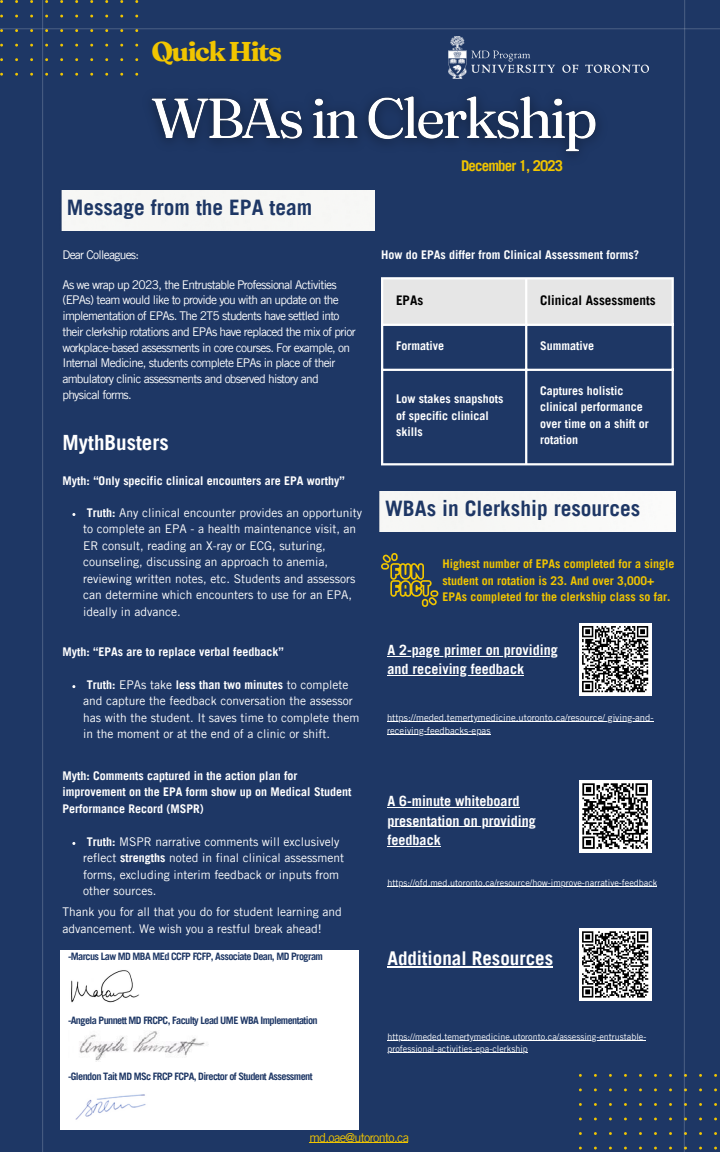
<style>
.page{position:relative;width:720px;height:1152px;background:#1e3765}
.page>*{position:absolute;margin:0;border:0;box-sizing:border-box;transform-origin:0 0}
.t1{font:700 27.2px "Fraunces 9 pt";letter-spacing:-.06em;color:#f1c500}
.t2{font:700 21.4px "Trade Gothic LT Pro";color:#1e3765}
.t3{font:700 21px "Trade Gothic LT Pro";color:#fff}
.t4{font:700 19px "Trade Gothic LT Pro";color:#fff}
.t5{font:700 14.9px "Trade Gothic LT Pro";letter-spacing:-.06em;color:#f1c500}
.t6{font:700 14.1px/19.5px "Trade Gothic LT Pro";color:#fff}
.t7{font:700 13.3px "Trade Gothic LT Pro";color:#000}
.t8{font:12.5px "Trade Gothic LT Pro";letter-spacing:-.06em;color:#f1c500}
.t9{font:12px/16.5px "Trade Gothic LT Pro";color:#fff}
.t10{font:12px/15.8px "Trade Gothic LT Pro";letter-spacing:-.06em;color:#fff}
.t11{font:700 12px/16.5px "Trade Gothic LT Pro";color:#fff}
.t12{font:700 12px/16.5px "Trade Gothic LT Pro";color:#f1c500}
.t13{font:700 10.3px "Trade Gothic LT Pro";letter-spacing:-.06em;color:#1e3765}
.t14{font:9.5px/12.8px "Trade Gothic LT Pro";color:#fff}
.t15{font:9px/12px "Trade Gothic LT Pro";color:#fff}
.s1{font-weight:700}
</style>
<div class="page">
<svg style="left:0;top:0;width:138px;height:76px"></svg>
<hr style="left:42px;top:0;width:1px;height:1152px;background:#fff">
<hr style="left:0;top:28px;width:720px;height:1px;background:#fff">
<div style="left:61px;top:191px;width:314px;height:39px;background:#f6f6f4"></div>
<div style="left:60px;top:950px;width:299px;height:180px;background:#fff"></div>
<img style="left:71px;top:970px;width:68px;height:33px">
<img style="left:79px;top:1031px;width:126px;height:30px">
<img style="left:75px;top:1094px;width:71px;height:26px">
<svg style="left:381px;top:0;width:336px;height:1152px"></svg>
<hr style="left:381px;top:279px;width:2px;height:184px;background:#fff">
<hr style="left:525px;top:279px;width:2px;height:184px;background:#fff">
<hr style="left:672px;top:279px;width:2px;height:184px;background:#fff">
<hr style="left:381px;top:277px;width:293px;height:2px;background:#fff">
<hr style="left:381px;top:324px;width:293px;height:2px;background:#fff">
<hr style="left:381px;top:369px;width:293px;height:2px;background:#fff">
<hr style="left:381px;top:463px;width:293px;height:2px;background:#fff">
<img style="left:151px;top:79px;width:463px;height:94px">
<hr style="left:310px;top:1142px;width:98px;height:1px;background:#f1c500">
<hr style="left:387px;top:656px;width:171px;height:1px;background:#fff">
<hr style="left:387px;top:675px;width:137px;height:1px;background:#fff">
<hr style="left:387px;top:722px;width:267px;height:1px;background:#fff">
<hr style="left:387px;top:734px;width:104px;height:1px;background:#fff">
<hr style="left:387px;top:807px;width:132px;height:1px;background:#fff">
<hr style="left:387px;top:826px;width:149px;height:1px;background:#fff">
<hr style="left:387px;top:846px;width:54px;height:1px;background:#fff">
<hr style="left:387px;top:886px;width:270px;height:1px;background:#fff">
<hr style="left:387px;top:966px;width:166px;height:2px;background:#fff">
<hr style="left:387px;top:1041px;width:259px;height:1px;background:#fff">
<hr style="left:387px;top:1053px;width:141px;height:1px;background:#fff">
<p class="t1" style="left:151px;top:34px;width:132px">QuickHits</p>
<p class="t2" style="left:67px;top:200px;width:247px">Message from the EPA team</p>
<p class="t10" style="left:62px;top:248px;width:78px">Dear Colleagues:</p>
<p class="t10" style="left:62px;top:278px;width:295px">As we wrap up 2023, the Entrustable Professional Activities (EPAs) team would like to provide you with an update on the implementation of EPAs. The 2T5 students have settled into their clerkship rotations and EPAs have replaced the mix of prior workplace-based assessments in core courses. For example, on Internal Medicine, students complete EPAs in place of their ambulatory clinic assessments and observed history and physical forms.</p>
<p class="t3" style="left:63px;top:435px;width:108px">MythBusters</p>
<p class="t11" style="left:63px;top:474px;width:284px">Myth: “Only specific clinical encounters are EPA worthy”</p>
<p class="t9" style="left:83px;top:506px;width:281px;text-indent:4px"><span class="s1">Truth:</span> Any clinical encounter provides an opportunity to complete an EPA - a health maintenance visit, an ER consult, reading an X-ray or ECG, suturing, counseling, discussing an approach to anemia, reviewing written notes, etc. Students and assessors can determine which encounters to use for an EPA, ideally in advance.</p>
<p class="t5" style="left:461px;top:160px;width:104px">December 1, 2023</p>
<p class="t11" style="left:381px;top:248px;width:260px">How do EPAs differ from Clinical Assessment forms?</p>
<p class="t7" style="left:396px;top:295px;width:29px">EPAs</p>
<p class="t7" style="left:540px;top:295px;width:117px">Clinical Assessments</p>
<p class="t11" style="left:396px;top:339px;width:49px">Formative</p>
<p class="t11" style="left:540px;top:339px;width:56px">Summative</p>
<p class="t11" style="left:396px;top:392px;width:109px">Low stakes snapshots of specific clinical skills</p>
<p class="t11" style="left:540px;top:384px;width:110px">Captures holistic clinical performance over time on a shift or rotation</p>
<p class="t2" style="left:385px;top:501px;width:257px">WBAs in Clerkship resources</p>
<p class="t12" style="left:442px;top:557px;width:234px">Highest number of EPAs completed for a single</p>
<p class="t12" style="left:442px;top:574px;width:230px">student on rotation is 23. And over 3,000+<br>EPAs completed for the clerkship class so far.</p>
<p class="t11" style="left:63px;top:645px;width:223px">Myth: “EPAs are to replace verbal feedback”</p>
<p class="t6" style="left:387px;top:642px;width:172px">A 2-page primer on providing and receiving feedback</p>
<p class="t14" style="left:387px;top:712px;width:268px">https://meded.temertymedicine.utoronto.ca/resource/ giving-and&shy;receiving-feedbacks-epas</p>
<p class="t9" style="left:83px;top:678px;width:278px;text-indent:4px"><span class="s1">Truth:</span> EPAs take <span class="s1">less than two minutes</span> to complete and capture the feedback conversation the assessor has with the student. It saves time to complete them in the moment or at the end of a clinic or shift.</p>
<p class="t11" style="left:63px;top:769px;width:290px">Myth: Comments captured in the action plan for improvement on the EPA form show up on Medical Student<br>Performance Record (MSPR)</p>
<p class="t9" style="left:83px;top:835px;width:263px;text-indent:4px"><span class="s1">Truth:</span> MSPR narrative comments will exclusively reflect <span class="s1">strengths</span> noted in final clinical assessment forms, excluding interim feedback or inputs from other sources.</p>
<p class="t9" style="left:63px;top:906px;width:281px">Thank you for all that you do for student learning and</p>
<p class="t9" style="left:63px;top:922px;width:261px">advancement. We wish you a restful break ahead!</p>
<p class="t13" style="left:68px;top:953px;width:256px">-Marcus Law MD MBA MEd CCFP FCFP, Associate Dean, MD Program</p>
<p class="t13" style="left:68px;top:1017px;width:251px">-Angela Punnett MD FRCPC, Faculty Lead UME WBA Implementation</p>
<p class="t13" style="left:68px;top:1073px;width:246px">-Glendon Tait MD MSc FRCP FCPA, Director of Student Assessment</p>
<p class="t6" style="left:387px;top:793px;width:150px">A 6-minute whiteboard presentation on providing feedback</p>
<p class="t15" style="left:387px;top:878px;width:271px">https://ofd.med.utoronto.ca/resource/how-improve-narrative-feedback</p>
<p class="t4" style="left:387px;top:951px;width:167px">Additional Resources</p>
<p class="t15" style="left:387px;top:1032px;width:260px">https://meded.temertymedicine.utoronto.ca/assessing-entrustable&shy;professional-activities-epa-clerkship</p>
<p class="t8" style="left:310px;top:1133px;width:101px">md.oae@utoronto.ca</p>
</div>
